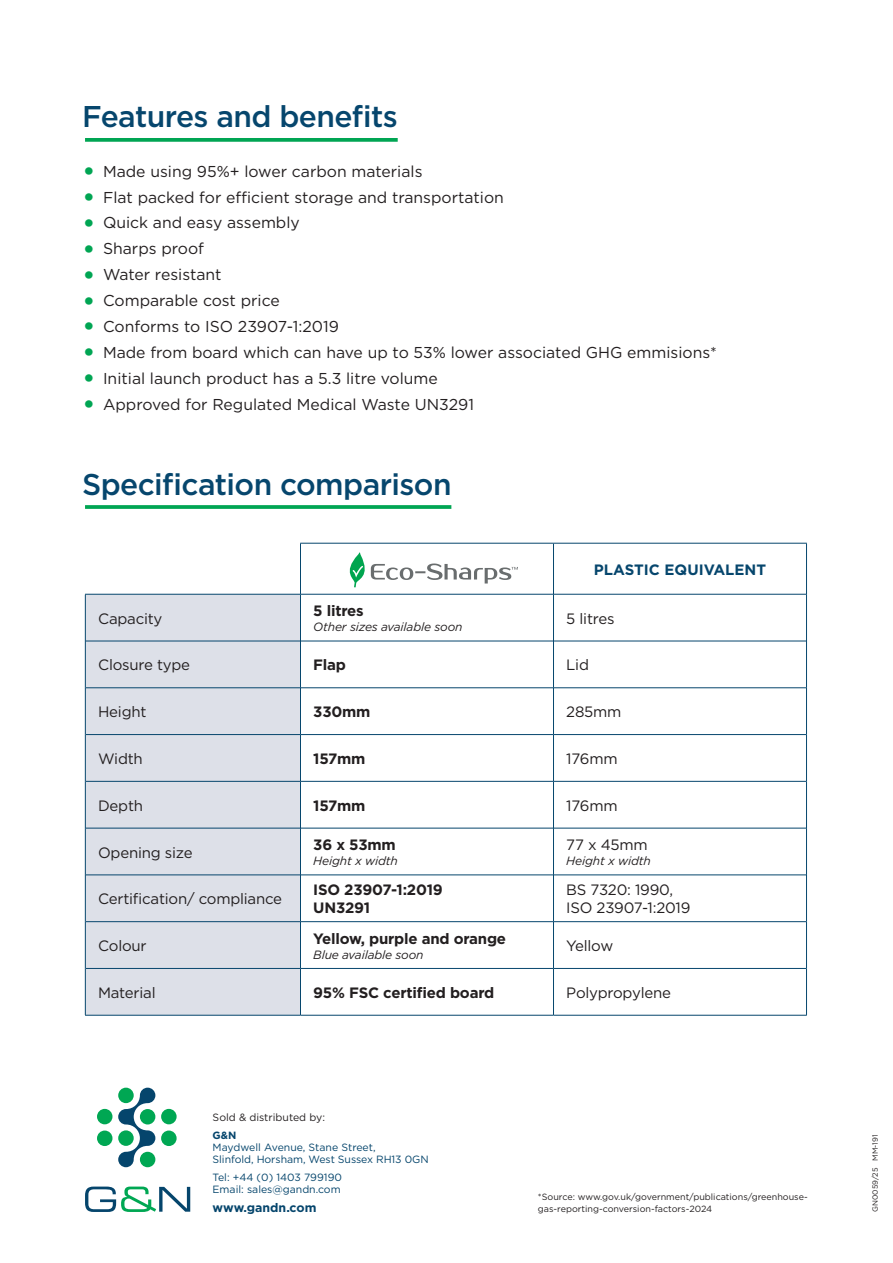
<style>
.page{position:relative;width:893px;height:1263px;background:#fff}
.page>*{position:absolute;margin:0;border:0;box-sizing:border-box;transform-origin:0 0}
.t1{font:500 30px "Gotham";letter-spacing:-.02em;color:#06466d}
.t2{font:15.75px "Gotham";color:#231f20}
.t3{font:15px/18px "Gotham";letter-spacing:-.015em;color:#231f20}
.t4{font:700 15px/18px "Gotham";letter-spacing:-.015em;color:#231f20}
.t5{font:700 15px "Gotham";color:#06466d}
.t6{font:700 12.3px "Gotham";color:#05456c}
.t7{font:italic 12px "Gotham";letter-spacing:-.015em;color:#231f20}
.t8{font:10.5px/12px "Gotham";letter-spacing:-.005em;color:#05456c}
.t9{font:10.5px "Gotham";color:#231f20}
.t10{font:700 10.5px "Gotham";color:#05456c}
.t11{font:9px/12px "Gotham";color:#231f20}
.t12{font:7.5px "Gotham";color:#231f20}
.s1{font-size:28.5px;color:#00a553}
</style>
<div class="page">
<svg style="left:97px;top:1088px;width:80px;height:79px"></svg>
<svg style="left:85px;top:1186px;width:105px;height:26px"></svg>
<div style="left:86px;top:595px;width:214px;height:420px;background:#dde0e8"></div>
<hr style="left:301px;top:594px;width:252px;height:1px;background:#06466d">
<hr style="left:554px;top:594px;width:252px;height:1px;background:#06466d">
<hr style="left:86px;top:641px;width:214px;height:1px;background:#06466d">
<hr style="left:301px;top:641px;width:252px;height:1px;background:#06466d">
<hr style="left:554px;top:641px;width:252px;height:1px;background:#06466d">
<hr style="left:86px;top:687px;width:214px;height:1px;background:#06466d">
<hr style="left:301px;top:687px;width:252px;height:1px;background:#06466d">
<hr style="left:554px;top:687px;width:252px;height:1px;background:#06466d">
<hr style="left:86px;top:734px;width:214px;height:1px;background:#06466d">
<hr style="left:301px;top:734px;width:252px;height:1px;background:#06466d">
<hr style="left:554px;top:734px;width:252px;height:1px;background:#06466d">
<hr style="left:86px;top:781px;width:214px;height:1px;background:#06466d">
<hr style="left:301px;top:781px;width:252px;height:1px;background:#06466d">
<hr style="left:554px;top:781px;width:252px;height:1px;background:#06466d">
<hr style="left:86px;top:828px;width:214px;height:1px;background:#06466d">
<hr style="left:301px;top:828px;width:252px;height:1px;background:#06466d">
<hr style="left:554px;top:828px;width:252px;height:1px;background:#06466d">
<hr style="left:86px;top:875px;width:214px;height:1px;background:#06466d">
<hr style="left:301px;top:875px;width:252px;height:1px;background:#06466d">
<hr style="left:554px;top:875px;width:252px;height:1px;background:#06466d">
<hr style="left:86px;top:921px;width:214px;height:1px;background:#06466d">
<hr style="left:301px;top:921px;width:252px;height:1px;background:#06466d">
<hr style="left:554px;top:921px;width:252px;height:1px;background:#06466d">
<hr style="left:86px;top:968px;width:214px;height:1px;background:#06466d">
<hr style="left:301px;top:968px;width:252px;height:1px;background:#06466d">
<hr style="left:554px;top:968px;width:252px;height:1px;background:#06466d">
<hr style="left:300px;top:594px;width:1px;height:47px;background:#06466d">
<hr style="left:553px;top:594px;width:1px;height:47px;background:#06466d">
<hr style="left:806px;top:594px;width:1px;height:47px;background:#06466d">
<hr style="left:300px;top:641px;width:1px;height:47px;background:#06466d">
<hr style="left:553px;top:641px;width:1px;height:47px;background:#06466d">
<hr style="left:806px;top:641px;width:1px;height:47px;background:#06466d">
<hr style="left:300px;top:688px;width:1px;height:46px;background:#06466d">
<hr style="left:553px;top:688px;width:1px;height:46px;background:#06466d">
<hr style="left:806px;top:688px;width:1px;height:46px;background:#06466d">
<hr style="left:300px;top:734px;width:1px;height:47px;background:#06466d">
<hr style="left:553px;top:734px;width:1px;height:47px;background:#06466d">
<hr style="left:806px;top:734px;width:1px;height:47px;background:#06466d">
<hr style="left:300px;top:781px;width:1px;height:47px;background:#06466d">
<hr style="left:553px;top:781px;width:1px;height:47px;background:#06466d">
<hr style="left:806px;top:781px;width:1px;height:47px;background:#06466d">
<hr style="left:300px;top:828px;width:1px;height:47px;background:#06466d">
<hr style="left:553px;top:828px;width:1px;height:47px;background:#06466d">
<hr style="left:806px;top:828px;width:1px;height:47px;background:#06466d">
<hr style="left:300px;top:875px;width:1px;height:47px;background:#06466d">
<hr style="left:553px;top:875px;width:1px;height:47px;background:#06466d">
<hr style="left:806px;top:875px;width:1px;height:47px;background:#06466d">
<hr style="left:300px;top:922px;width:1px;height:46px;background:#06466d">
<hr style="left:553px;top:922px;width:1px;height:46px;background:#06466d">
<hr style="left:806px;top:922px;width:1px;height:46px;background:#06466d">
<hr style="left:300px;top:968px;width:1px;height:47px;background:#06466d">
<hr style="left:553px;top:968px;width:1px;height:47px;background:#06466d">
<hr style="left:806px;top:968px;width:1px;height:47px;background:#06466d">
<hr style="left:300px;top:543px;width:1px;height:51px;background:#06466d">
<hr style="left:553px;top:543px;width:1px;height:51px;background:#06466d">
<hr style="left:300px;top:543px;width:253px;height:1px;background:#06466d">
<hr style="left:553px;top:543px;width:254px;height:1px;background:#06466d">
<hr style="left:806px;top:543px;width:1px;height:51px;background:#06466d">
<hr style="left:85px;top:594px;width:1px;height:47px;background:#06466d">
<hr style="left:85px;top:641px;width:1px;height:47px;background:#06466d">
<hr style="left:85px;top:688px;width:1px;height:46px;background:#06466d">
<hr style="left:85px;top:734px;width:1px;height:47px;background:#06466d">
<hr style="left:85px;top:781px;width:1px;height:47px;background:#06466d">
<hr style="left:85px;top:828px;width:1px;height:47px;background:#06466d">
<hr style="left:85px;top:875px;width:1px;height:47px;background:#06466d">
<hr style="left:85px;top:922px;width:1px;height:46px;background:#06466d">
<hr style="left:85px;top:968px;width:1px;height:47px;background:#06466d">
<hr style="left:85px;top:594px;width:216px;height:1px;background:#06466d">
<hr style="left:85px;top:1015px;width:215px;height:1px;background:#06466d">
<hr style="left:300px;top:1015px;width:253px;height:1px;background:#06466d">
<hr style="left:553px;top:1015px;width:254px;height:1px;background:#06466d">
<svg style="left:349px;top:552px;width:169px;height:35px"></svg>
<svg style="left:85px;top:138px;width:313px;height:4px"></svg>
<svg style="left:85px;top:505px;width:366px;height:4px"></svg>
<h1 class="t1" style="left:82px;top:97px;width:317px">Features and benefits</h1>
<p class="t2" style="left:82px;top:161px;width:342px"><span class="s1">•</span> Made using 95%+ lower carbon materials</p>
<p class="t2" style="left:82px;top:187px;width:423px"><span class="s1">•</span> Flat packed for efficient storage and transportation</p>
<p class="t2" style="left:82px;top:213px;width:219px"><span class="s1">•</span> Quick and easy assembly</p>
<p class="t2" style="left:82px;top:239px;width:123px"><span class="s1">•</span> Sharps proof</p>
<p class="t2" style="left:82px;top:264px;width:141px"><span class="s1">•</span> Water resistant</p>
<p class="t2" style="left:82px;top:290px;width:199px"><span class="s1">•</span> Comparable cost price</p>
<p class="t2" style="left:82px;top:316px;width:258px"><span class="s1">•</span> Conforms to ISO 23907-1:2019</p>
<p class="t2" style="left:82px;top:342px;width:636px"><span class="s1">•</span> Made from board which can have up to 53% lower associated GHG emmisions*</p>
<p class="t2" style="left:82px;top:368px;width:357px"><span class="s1">•</span> Initial launch product has a 5.3 litre volume</p>
<p class="t2" style="left:82px;top:394px;width:394px"><span class="s1">•</span> Approved for Regulated Medical Waste UN3291</p>
<h1 class="t1" style="left:82px;top:464px;width:371px">Specification comparison</h1>
<p class="t3" style="left:98px;top:609px;width:66px">Capacity</p>
<p class="t4" style="left:313px;top:602px;width:52px">5 litres</p>
<p class="t7" style="left:313px;top:619px;width:151px">Other sizes available soon</p>
<p class="t5" style="left:594px;top:559px;width:174px">PLASTIC EQUIVALENT</p>
<p class="t3" style="left:566px;top:609px;width:50px">5 litres</p>
<p class="t3" style="left:98px;top:656px;width:94px">Closure type</p>
<p class="t4" style="left:313px;top:656px;width:34px">Flap</p>
<p class="t3" style="left:566px;top:656px;width:24px">Lid</p>
<p class="t3" style="left:98px;top:702px;width:50px">Height</p>
<p class="t4" style="left:313px;top:703px;width:59px">330mm</p>
<p class="t3" style="left:566px;top:702px;width:57px">285mm</p>
<p class="t3" style="left:98px;top:749px;width:46px">Width</p>
<p class="t4" style="left:313px;top:749px;width:54px">157mm</p>
<p class="t3" style="left:566px;top:749px;width:53px">176mm</p>
<p class="t3" style="left:98px;top:796px;width:47px">Depth</p>
<p class="t4" style="left:313px;top:796px;width:54px">157mm</p>
<p class="t3" style="left:566px;top:796px;width:53px">176mm</p>
<p class="t3" style="left:98px;top:843px;width:96px">Opening size</p>
<p class="t4" style="left:313px;top:835px;width:84px">36 x 53mm</p>
<p class="t7" style="left:313px;top:853px;width:86px">Height x width</p>
<p class="t3" style="left:566px;top:835px;width:83px">77 x 45mm</p>
<p class="t7" style="left:566px;top:853px;width:86px">Height x width</p>
<p class="t3" style="left:98px;top:890px;width:186px">Certification/ compliance</p>
<p class="t4" style="left:313px;top:881px;width:131px">ISO 23907-1:2019<br>UN3291</p>
<p class="t3" style="left:566px;top:881px;width:126px">BS 7320: 1990,<br>ISO 23907-1:2019</p>
<p class="t3" style="left:98px;top:936px;width:50px">Colour</p>
<p class="t4" style="left:313px;top:929px;width:194px">Yellow, purple and orange</p>
<p class="t7" style="left:313px;top:947px;width:112px">Blue available soon</p>
<p class="t3" style="left:566px;top:936px;width:49px">Yellow</p>
<p class="t3" style="left:98px;top:983px;width:59px">Material</p>
<p class="t4" style="left:313px;top:983px;width:183px">95% FSC certified board</p>
<p class="t3" style="left:566px;top:983px;width:106px">Polypropylene</p>
<p class="t9" style="left:213px;top:1110px;width:114px">Sold &amp; distributed by:</p>
<p class="t10" style="left:213px;top:1128px;width:25px">G&amp;N</p>
<p class="t8" style="left:213px;top:1141px;width:218px">Maydwell Avenue, Stane Street,<br>Slinfold, Horsham, West Sussex RH13 0GN</p>
<p class="t8" style="left:213px;top:1171px;width:131px">Tel: +44 (0) 1403 799190<br>Email: sales@gandn.com</p>
<p class="t6" style="left:213px;top:1199px;width:105px">www.gandn.com</p>
<p class="t11" style="left:538px;top:1190px;width:271px">*Source: www.gov.uk/government/publications/greenhouse&shy;gas-reporting-conversion-factors-2024</p>
<p class="t12" style="left:870px;top:1212px;width:79px;rotate:-90deg">GN0059/25 MM-191</p>
</div>
